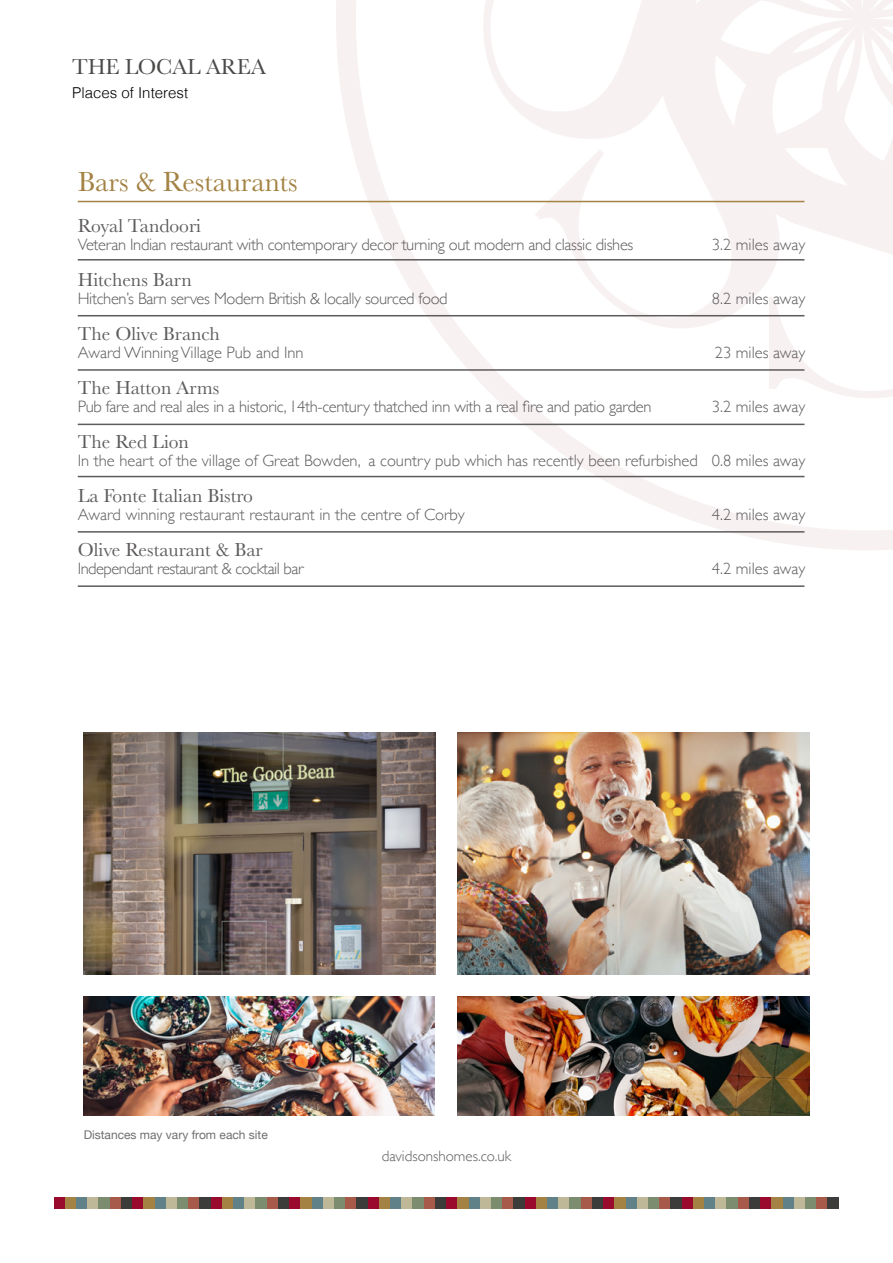
<style>
.page{position:relative;width:893px;height:1263px;background:#fff}
.page>*{position:absolute;margin:0;border:0;box-sizing:border-box;transform-origin:0 0}
.t1{font:28.5px "Baskerville";color:#a38243}
.t2{font:22.5px "Baskerville";letter-spacing:-.01em;color:#4a4a49}
.t3{font:19.5px "Baskerville";color:#5e5b5c}
.t4{font:300 16.5px "Gill Sans";letter-spacing:-.015em;color:#5e5b5c}
.t5{font:300 15px "Gill Sans";color:#5e5b5c}
.t6{font:300 15px "Helvetica";color:#000}
.t7{font:12px "Helvetica Neue";color:#706f6f}
</style>
<div class="page">
<svg style="left:336px;top:0;width:557px;height:550px"></svg>
<svg style="left:483px;top:0;width:410px;height:398px"></svg>
<img style="left:84px;top:732px;width:352px;height:242px">
<img style="left:457px;top:732px;width:352px;height:242px">
<div style="left:54px;top:1198px;width:11px;height:11px;background:#990a2c"></div>
<div style="left:65px;top:1198px;width:11px;height:11px;background:#a38243"></div>
<div style="left:76px;top:1198px;width:12px;height:11px;background:#608188"></div>
<div style="left:88px;top:1198px;width:11px;height:11px;background:#beb798"></div>
<div style="left:99px;top:1198px;width:11px;height:11px;background:#7c8d6f"></div>
<div style="left:110px;top:1198px;width:11px;height:11px;background:#a75a4a"></div>
<div style="left:121px;top:1198px;width:11px;height:11px;background:#3c3c3b"></div>
<div style="left:132px;top:1198px;width:12px;height:11px;background:#990a2c"></div>
<div style="left:144px;top:1198px;width:11px;height:11px;background:#a38243"></div>
<div style="left:155px;top:1198px;width:11px;height:11px;background:#608188"></div>
<div style="left:166px;top:1198px;width:11px;height:11px;background:#beb798"></div>
<div style="left:177px;top:1198px;width:12px;height:11px;background:#7c8d6f"></div>
<div style="left:189px;top:1198px;width:11px;height:11px;background:#a75a4a"></div>
<div style="left:200px;top:1198px;width:11px;height:11px;background:#3c3c3b"></div>
<div style="left:211px;top:1198px;width:11px;height:11px;background:#990a2c"></div>
<div style="left:222px;top:1198px;width:11px;height:11px;background:#a38243"></div>
<div style="left:233px;top:1198px;width:12px;height:11px;background:#608188"></div>
<div style="left:245px;top:1198px;width:11px;height:11px;background:#beb798"></div>
<div style="left:256px;top:1198px;width:11px;height:11px;background:#7c8d6f"></div>
<div style="left:267px;top:1198px;width:11px;height:11px;background:#a75a4a"></div>
<div style="left:278px;top:1198px;width:11px;height:11px;background:#3c3c3b"></div>
<div style="left:289px;top:1198px;width:12px;height:11px;background:#990a2c"></div>
<div style="left:301px;top:1198px;width:11px;height:11px;background:#a38243"></div>
<div style="left:312px;top:1198px;width:11px;height:11px;background:#608188"></div>
<div style="left:323px;top:1198px;width:11px;height:11px;background:#beb798"></div>
<div style="left:334px;top:1198px;width:12px;height:11px;background:#7c8d6f"></div>
<div style="left:346px;top:1198px;width:11px;height:11px;background:#a75a4a"></div>
<div style="left:357px;top:1198px;width:11px;height:11px;background:#3c3c3b"></div>
<div style="left:368px;top:1198px;width:11px;height:11px;background:#990a2c"></div>
<div style="left:379px;top:1198px;width:11px;height:11px;background:#a38243"></div>
<div style="left:390px;top:1198px;width:12px;height:11px;background:#608188"></div>
<div style="left:402px;top:1198px;width:11px;height:11px;background:#beb798"></div>
<div style="left:413px;top:1198px;width:11px;height:11px;background:#7c8d6f"></div>
<div style="left:424px;top:1198px;width:11px;height:11px;background:#a75a4a"></div>
<div style="left:435px;top:1198px;width:11px;height:11px;background:#3c3c3b"></div>
<div style="left:446px;top:1198px;width:12px;height:11px;background:#990a2c"></div>
<div style="left:458px;top:1198px;width:11px;height:11px;background:#a38243"></div>
<div style="left:469px;top:1198px;width:11px;height:11px;background:#608188"></div>
<div style="left:480px;top:1198px;width:11px;height:11px;background:#beb798"></div>
<div style="left:491px;top:1198px;width:12px;height:11px;background:#7c8d6f"></div>
<div style="left:503px;top:1198px;width:11px;height:11px;background:#a75a4a"></div>
<div style="left:514px;top:1198px;width:11px;height:11px;background:#3c3c3b"></div>
<div style="left:525px;top:1198px;width:11px;height:11px;background:#990a2c"></div>
<div style="left:536px;top:1198px;width:11px;height:11px;background:#a38243"></div>
<div style="left:547px;top:1198px;width:12px;height:11px;background:#608188"></div>
<div style="left:559px;top:1198px;width:11px;height:11px;background:#beb798"></div>
<div style="left:570px;top:1198px;width:11px;height:11px;background:#7c8d6f"></div>
<div style="left:581px;top:1198px;width:11px;height:11px;background:#a75a4a"></div>
<div style="left:592px;top:1198px;width:11px;height:11px;background:#3c3c3b"></div>
<div style="left:603px;top:1198px;width:12px;height:11px;background:#990a2c"></div>
<div style="left:615px;top:1198px;width:11px;height:11px;background:#a38243"></div>
<div style="left:626px;top:1198px;width:11px;height:11px;background:#608188"></div>
<div style="left:637px;top:1198px;width:11px;height:11px;background:#beb798"></div>
<div style="left:648px;top:1198px;width:12px;height:11px;background:#7c8d6f"></div>
<div style="left:660px;top:1198px;width:11px;height:11px;background:#a75a4a"></div>
<div style="left:671px;top:1198px;width:11px;height:11px;background:#3c3c3b"></div>
<div style="left:682px;top:1198px;width:11px;height:11px;background:#990a2c"></div>
<div style="left:693px;top:1198px;width:11px;height:11px;background:#a38243"></div>
<div style="left:704px;top:1198px;width:12px;height:11px;background:#608188"></div>
<div style="left:716px;top:1198px;width:11px;height:11px;background:#beb798"></div>
<div style="left:727px;top:1198px;width:11px;height:11px;background:#7c8d6f"></div>
<div style="left:738px;top:1198px;width:11px;height:11px;background:#a75a4a"></div>
<div style="left:749px;top:1198px;width:11px;height:11px;background:#3c3c3b"></div>
<div style="left:760px;top:1198px;width:12px;height:11px;background:#990a2c"></div>
<div style="left:772px;top:1198px;width:11px;height:11px;background:#a38243"></div>
<div style="left:783px;top:1198px;width:11px;height:11px;background:#608188"></div>
<div style="left:794px;top:1198px;width:11px;height:11px;background:#beb798"></div>
<div style="left:805px;top:1198px;width:11px;height:11px;background:#7c8d6f"></div>
<div style="left:816px;top:1198px;width:12px;height:11px;background:#a75a4a"></div>
<div style="left:828px;top:1198px;width:11px;height:11px;background:#3c3c3b"></div>
<img style="left:84px;top:996px;width:350px;height:119px">
<img style="left:457px;top:996px;width:352px;height:119px">
<hr style="left:78px;top:201px;width:726px;height:1px;background:#a38243">
<hr style="left:78px;top:259px;width:726px;height:2px;background:#5e5b5c">
<hr style="left:78px;top:315px;width:726px;height:1px;background:#5e5b5c">
<hr style="left:78px;top:369px;width:726px;height:2px;background:#5e5b5c">
<hr style="left:78px;top:424px;width:726px;height:1px;background:#5e5b5c">
<hr style="left:78px;top:476px;width:726px;height:1px;background:#5e5b5c">
<hr style="left:78px;top:531px;width:726px;height:2px;background:#5e5b5c">
<hr style="left:78px;top:585px;width:726px;height:2px;background:#5e5b5c">
<h2 class="t2" style="left:72px;top:53px;width:195px">THE LOCAL AREA</h2>
<p class="t6" style="left:72px;top:80px;width:117px">Places of Interest</p>
<h1 class="t1" style="left:78px;top:164px;width:221px">Bars &amp; Restaurants</h1>
<p class="t3" style="left:78px;top:213px;width:125px">Royal Tandoori</p>
<p class="t4" style="left:78px;top:231px;width:557px">Veteran Indian restaurant with contemporary decor turning out modern and classic dishes</p>
<p class="t4" style="left:712px;top:231px;width:95px">3.2 miles away</p>
<p class="t3" style="left:78px;top:267px;width:116px">Hitchens Barn</p>
<p class="t4" style="left:78px;top:285px;width:371px">Hitchen’s Barn serves Modern British &amp; locally sourced food</p>
<p class="t4" style="left:712px;top:285px;width:95px">8.2 miles away</p>
<p class="t3" style="left:78px;top:321px;width:144px">The Olive Branch</p>
<p class="t4" style="left:78px;top:339px;width:227px">Award Winning Village Pub and Inn</p>
<p class="t4" style="left:715px;top:339px;width:92px">23 miles away</p>
<p class="t3" style="left:78px;top:375px;width:143px">The Hatton Arms</p>
<p class="t4" style="left:78px;top:393px;width:575px">Pub fare and real ales in a historic, 14th-century thatched inn with a real fire and patio garden</p>
<p class="t4" style="left:712px;top:393px;width:95px">3.2 miles away</p>
<p class="t3" style="left:78px;top:429px;width:113px">The Red Lion</p>
<p class="t4" style="left:78px;top:447px;width:729px">In the heart of the village of Great Bowden, a country pub which has recently been refurbished 0.8 miles away</p>
<p class="t3" style="left:78px;top:483px;width:177px">La Fonte Italian Bistro</p>
<p class="t4" style="left:78px;top:501px;width:388px">Award winning restaurant restaurant in the centre of Corby</p>
<p class="t4" style="left:712px;top:501px;width:95px">4.2 miles away</p>
<p class="t3" style="left:78px;top:537px;width:186px">Olive Restaurant &amp; Bar</p>
<p class="t4" style="left:78px;top:555px;width:227px">Independant restaurant &amp; cocktail bar</p>
<p class="t4" style="left:712px;top:555px;width:95px">4.2 miles away</p>
<p class="t7" style="left:84px;top:1126px;width:186px">Distances may vary from each site</p>
<p class="t5" style="left:382px;top:1144px;width:131px">davidsonshomes.co.uk</p>
</div>
